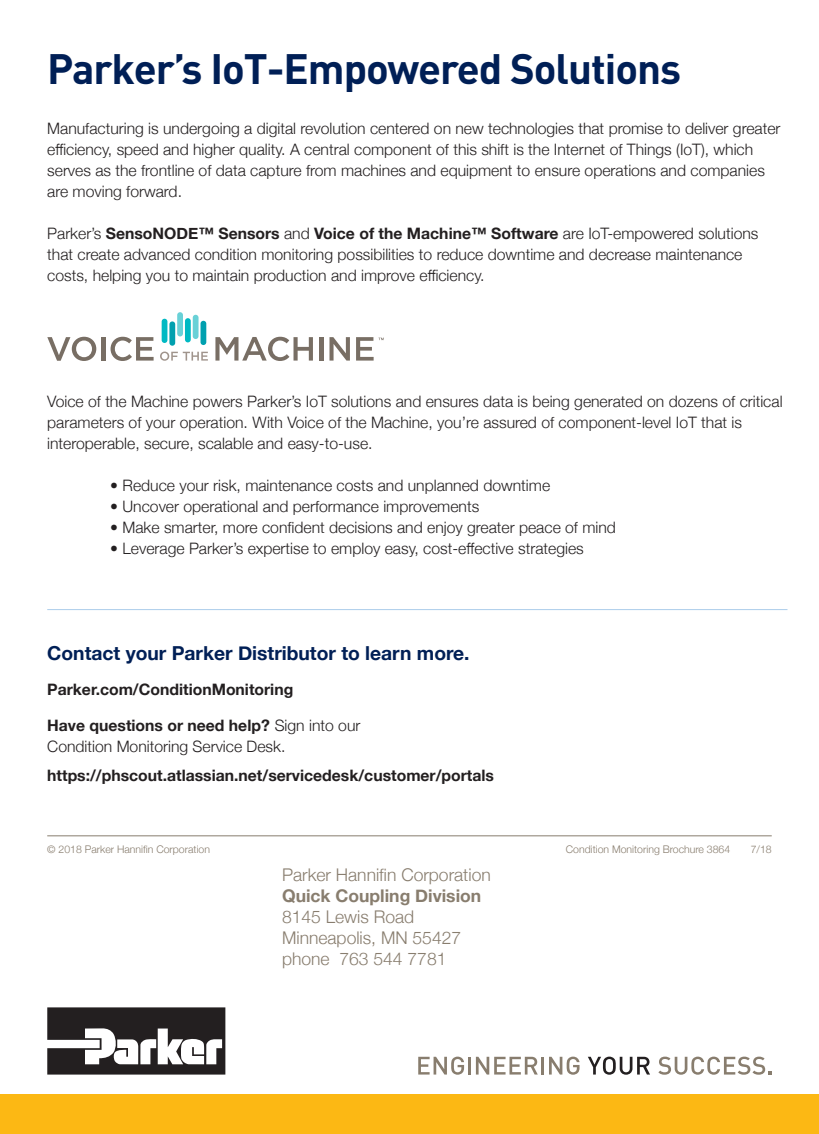
<style>
.page{position:relative;width:819px;height:1134px;background:#fff}
.page>*{position:absolute;margin:0;border:0;box-sizing:border-box;transform-origin:0 0}
.t1{font:700 42px "DINOT";letter-spacing:-.025em;color:#001f56}
.t2{font:700 19.25px "Helvetica Neue";color:#001f56}
.t3{font:300 17.5px "Helvetica Neue";color:#887d6e}
.t4{font:700 17.5px "Helvetica Neue";color:#887d6e}
.t5{font:300 15.75px/21px "Helvetica Neue";color:#231f20}
.t6{font:700 15.75px "Helvetica Neue";color:#231f20}
.t7{font:300 10.5px "Helvetica Neue";color:#887d6e}
.s1{font-weight:700}
</style>
<div class="page">
<svg style="left:47px;top:1007px;width:178px;height:68px"></svg>
<svg style="left:418px;top:1057px;width:46px;height:18px"></svg>
<hr style="left:468px;top:1057px;width:3px;height:18px;background:#887d6e">
<svg style="left:476px;top:1057px;width:62px;height:18px"></svg>
<hr style="left:541px;top:1057px;width:3px;height:18px;background:#887d6e">
<svg style="left:549px;top:1057px;width:31px;height:18px"></svg>
<svg style="left:588px;top:1057px;width:62px;height:18px"></svg>
<svg style="left:658px;top:1057px;width:114px;height:18px"></svg>
<div style="left:0;top:1095px;width:819px;height:39px;background:#fcb814"></div>
<hr style="left:47px;top:835px;width:725px;height:1px;background:#887d6e">
<hr style="left:47px;top:609px;width:741px;height:1px;background:#accdeb">
<div style="left:185px;top:318px;width:6px;height:24px;background:#00b9c3;border-radius:3px"></div>
<div style="left:177px;top:312px;width:6px;height:24px;background:#69d1d7;border-radius:3px"></div>
<div style="left:193px;top:315px;width:6px;height:24px;background:#69d1d7;border-radius:3px"></div>
<div style="left:201px;top:321px;width:5px;height:24px;background:#00a0af;border-radius:3px"></div>
<div style="left:169px;top:321px;width:6px;height:25px;background:#00a0af;border-radius:3px"></div>
<div style="left:162px;top:319px;width:5px;height:24px;background:#00b9c3;border-radius:3px"></div>
<svg style="left:329px;top:337px;width:21px;height:24px"></svg>
<hr style="left:319px;top:337px;width:4px;height:24px;background:#786e64">
<svg style="left:215px;top:337px;width:98px;height:24px"></svg>
<svg style="left:160px;top:352px;width:48px;height:9px"></svg>
<svg style="left:111px;top:337px;width:43px;height:24px"></svg>
<hr style="left:101px;top:337px;width:4px;height:24px;background:#786e64">
<svg style="left:47px;top:337px;width:49px;height:24px"></svg>
<svg style="left:356px;top:337px;width:28px;height:24px"></svg>
<p class="t1" style="left:47px;top:40px;width:635px">Parker’s IoT-Empowered Solutions</p>
<p class="t5" style="left:47px;top:116px;width:735px">Manufacturing is undergoing a digital revolution centered on new technologies that promise to deliver greater efficiency, speed and higher quality. A central component of this shift is the Internet of Things (IoT), which serves as the frontline of data capture from machines and equipment to ensure operations and companies are moving forward.</p>
<p class="t5" style="left:47px;top:221px;width:713px">Parker’s <span class="s1">SensoNODE™ Sensors</span> and <span class="s1">Voice of the Machine™ Software</span> are IoT-empowered solutions that create advanced condition monitoring possibilities to reduce downtime and decrease maintenance costs, helping you to maintain production and improve efficiency.</p>
<p class="t5" style="left:47px;top:389px;width:737px">Voice of the Machine powers Parker’s IoT solutions and ensures data is being generated on dozens of critical parameters of your operation. With Voice of the Machine, you’re assured of component-level IoT that is interoperable, secure, scalable and easy-to-use.</p>
<p class="t5" style="left:110px;top:473px;width:441px">• Reduce your risk, maintenance costs and unplanned downtime</p>
<p class="t5" style="left:110px;top:494px;width:371px">• Uncover operational and performance improvements</p>
<p class="t5" style="left:110px;top:515px;width:507px">• Make smarter, more confident decisions and enjoy greater peace of mind</p>
<p class="t5" style="left:110px;top:536px;width:475px">• Leverage Parker’s expertise to employ easy, cost-effective strategies</p>
<p class="t2" style="left:47px;top:638px;width:424px">Contact your Parker Distributor to learn more.</p>
<p class="t6" style="left:47px;top:678px;width:248px">Parker.com/ConditionMonitoring</p>
<p class="t5" style="left:47px;top:714px;width:315px"><span class="s1">Have questions or need help?</span> Sign into our<br>Condition Monitoring Service Desk.</p>
<p class="t6" style="left:47px;top:763px;width:448px">https://phscout.atlassian.net/servicedesk/customer/portals</p>
<p class="t7" style="left:47px;top:841px;width:164px">© 2018 Parker Hannifin Corporation</p>
<p class="t7" style="left:566px;top:841px;width:166px">Condition Monitoring Brochure 3864</p>
<p class="t7" style="left:751px;top:841px;width:23px">7/18</p>
<p class="t3" style="left:282px;top:861px;width:210px">Parker Hannifin Corporation</p>
<p class="t4" style="left:282px;top:882px;width:201px">Quick Coupling Division</p>
<p class="t3" style="left:282px;top:903px;width:134px">8145 Lewis Road</p>
<p class="t3" style="left:282px;top:924px;width:181px">Minneapolis, MN 55427</p>
<p class="t3" style="left:282px;top:945px;width:166px">phone 763 544 7781</p>
</div>
